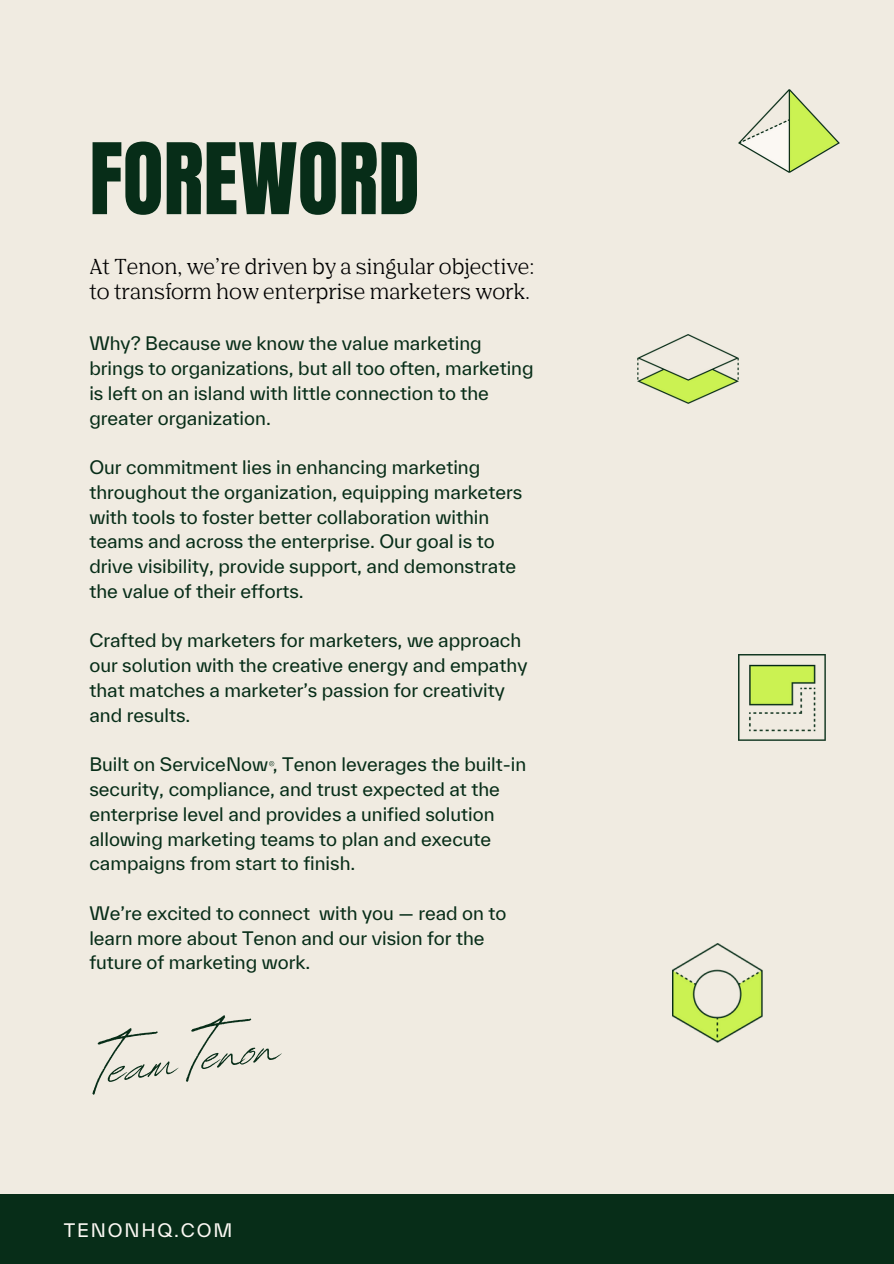
<style>
.page{position:relative;width:894px;height:1264px;background:#fff}
.page>*{position:absolute;margin:0;border:0;box-sizing:border-box;transform-origin:0 0}
.t1{font:84px "Revive 80 Signature";color:#072d18}
.t2{font:83.7px "Anton";color:#072d18}
.t3{font:21px/24.8px "Nib Pro";color:#000}
.t4{font:18px/24.8px "TWK Everett";color:#072d18}
.t5{font:18px "TWK Everett";letter-spacing:.1em;color:#fbf8f3}
</style>
<div class="page">
<div style="left:0;top:0;width:893px;height:1263px;background:#f0ebe1"></div>
<div style="left:0;top:1194px;width:893px;height:69px;background:#072d18"></div>
<img style="left:738px;top:89px;width:101px;height:84px">
<img style="left:637px;top:334px;width:101px;height:70px">
<img style="left:738px;top:654px;width:87px;height:87px">
<img style="left:672px;top:943px;width:90px;height:99px">
<svg style="left:269px;top:761px;width:5px;height:5px"></svg>
<p class="t2" style="left:89px;top:119px;width:331px">FOREWORD</p>
<p class="t3" style="left:89px;top:253px;width:446px">At Tenon, we’re driven by a singular objective: to transform how enterprise marketers work.</p>
<p class="t4" style="left:89px;top:331px;width:445px">Why? Because we know the value marketing brings to organizations, but all too often, marketing is left on an island with little connection to the greater organization.</p>
<p class="t4" style="left:89px;top:454px;width:434px">Our commitment lies in enhancing marketing throughout the organization, equipping marketers with tools to foster better collaboration within teams and across the enterprise. Our goal is to drive visibility, provide support, and demonstrate the value of their efforts.</p>
<p class="t4" style="left:89px;top:628px;width:439px">Crafted by marketers for marketers, we approach our solution with the creative energy and empathy that matches a marketer’s passion for creativity and results.</p>
<p class="t4" style="left:89px;top:751px;width:438px">Built on ServiceNow , Tenon leverages the built-in security, compliance, and trust expected at the enterprise level and provides a unified solution allowing marketing teams to plan and execute campaigns from start to finish.</p>
<h2 class="t4" style="left:89px;top:900px;width:418px">We’re excited to connect with you — read on to learn more about Tenon and our vision for the future of marketing work.</h2>
<p class="t1" style="left:87px;top:1006px;width:186px;rotate:-8deg">Team Tenon</p>
<p class="t5" style="left:64px;top:1218px;width:170px">TENONHQ.COM</p>
</div>
